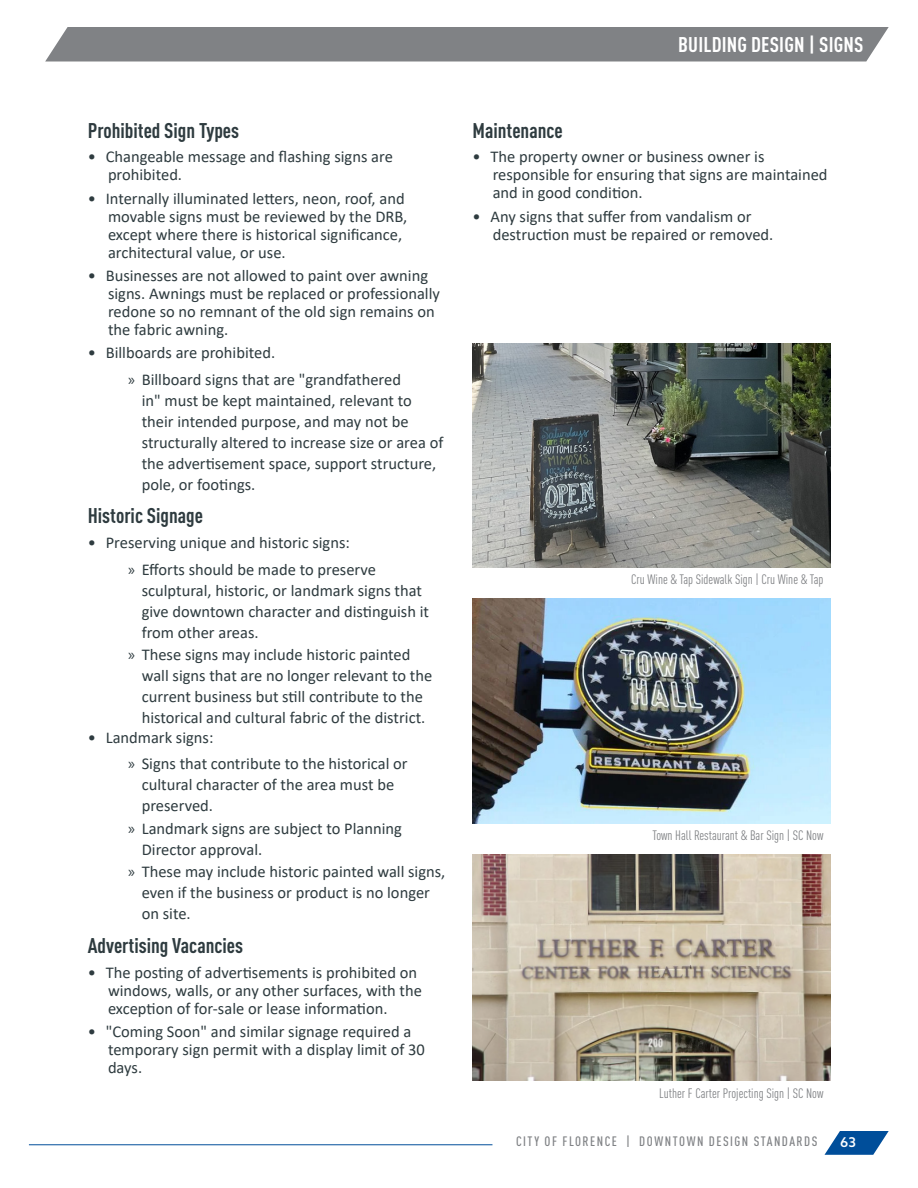
<style>
.page{position:relative;width:918px;height:1188px;background:#fff}
.page>*{position:absolute;margin:0;border:0;box-sizing:border-box;transform-origin:0 0}
.Heading_4{font:700 condensed 21px "DINOT";color:#2e3b3f}
.Page_Section_Header-_Right{font:700 condensed 21px "DINOT";letter-spacing:.01em;color:#fff}
.t1{font:16.5px/21px "Calibri";color:#2e3b3f}
.Source{font:condensed 13.5px "DINOT";color:#808285}
.t2{font:500 condensed 13.5px "DINOT";letter-spacing:.11em;color:#808285}
.t3{font:500 13.5px "Azo Sans";color:#fff}
.s1{font-family:"Myriad Pro"}
</style>
<div class="page">
<img style="left:472px;top:599px;width:358px;height:224px">
<img style="left:472px;top:855px;width:358px;height:225px">
<img style="left:472px;top:343px;width:358px;height:224px">
<hr style="left:29px;top:1144px;width:463px;height:1px;background:#004e9a">
<svg style="left:825px;top:1131px;width:64px;height:24px"></svg>
<div style="left:45px;top:27px;width:844px;height:35px;background:#808285"></div>
<p class="Heading_4" style="left:88px;top:117px;width:153px">Prohibited Sign Types</p>
<p class="t1" style="left:108px;top:147px;width:286px;line-height:18px;text-indent:-20px">• Changeable message and flashing signs are prohibited.</p>
<p class="t1" style="left:108px;top:189px;width:301px;line-height:18px;text-indent:-20px">• Internally illuminated letters, neon, roof, and movable signs must be reviewed by the DRB, except where there is historical significance, architectural value, or use.</p>
<p class="t1" style="left:108px;top:266px;width:333px;line-height:18px;text-indent:-20px">• Businesses are not allowed to paint over awning signs. Awnings must be replaced or professionally redone so no remnant of the old sign remains on the fabric awning.</p>
<p class="t1" style="left:88px;top:342px;width:189px">• Billboards are prohibited.</p>
<p class="t1" style="left:142px;top:369px;width:303px;text-indent:-14px"><span class="s1">»</span> Billboard signs that are "grandfathered<br>in" must be kept maintained, relevant to their intended purpose, and may not be structurally altered to increase size or area of the advertisement space, support structure, pole, or footings.</p>
<p class="Heading_4" style="left:88px;top:503px;width:117px">Historic Signage</p>
<p class="t1" style="left:88px;top:532px;width:264px">• Preserving unique and historic signs:</p>
<p class="t1" style="left:142px;top:558px;width:289px;text-indent:-14px"><span class="s1">»</span> Efforts should be made to preserve sculptural, historic, or landmark signs that give downtown character and distinguish it from other areas.</p>
<p class="t1" style="left:142px;top:644px;width:292px;text-indent:-14px"><span class="s1">»</span> These signs may include historic painted wall signs that are no longer relevant to the current business but still contribute to the historical and cultural fabric of the district.</p>
<p class="t1" style="left:88px;top:726px;width:127px">• Landmark signs:</p>
<p class="t1" style="left:142px;top:753px;width:267px;text-indent:-14px"><span class="s1">»</span> Signs that contribute to the historical or cultural character of the area must be preserved.</p>
<p class="t1" style="left:142px;top:817px;width:262px;text-indent:-14px"><span class="s1">»</span> Landmark signs are subject to Planning<br>Director approval.</p>
<p class="t1" style="left:142px;top:861px;width:305px;text-indent:-14px"><span class="s1">»</span> These may include historic painted wall signs, even if the business or product is no longer on site.</p>
<p class="Heading_4" style="left:88px;top:933px;width:157px">Advertising Vacancies</p>
<p class="t1" style="left:108px;top:963px;width:316px;line-height:18px;text-indent:-20px">• The posting of advertisements is prohibited on windows, walls, or any other surfaces, with the exception of for-sale or lease information.</p>
<p class="t1" style="left:108px;top:1022px;width:318px;line-height:18px;text-indent:-20px">• "Coming Soon" and similar signage required a temporary sign permit with a display limit of 30 days.</p>
<p class="Page_Section_Header-_Right" style="left:678px;top:32px;width:187px">BUILDING DESIGN | SIGNS</p>
<p class="Heading_4" style="left:472px;top:117px;width:92px">Maintenance</p>
<p class="t1" style="left:493px;top:147px;width:336px;line-height:18px;text-indent:-20px">• The property owner or business owner is responsible for ensuring that signs are maintained and in good condition.</p>
<p class="t1" style="left:493px;top:207px;width:282px;line-height:18px;text-indent:-20px">• Any signs that suffer from vandalism or destruction must be repaired or removed.</p>
<p class="Source" style="left:631px;top:572px;width:194px">Cru Wine &amp; Tap Sidewalk Sign | Cru Wine &amp; Tap</p>
<p class="Source" style="left:652px;top:828px;width:173px">Town Hall Restaurant &amp; Bar Sign | SC Now</p>
<p class="Source" style="left:659px;top:1085px;width:166px">Luther F Carter Projecting Sign | SC Now</p>
<p class="t2" style="left:516px;top:1133px;width:303px">CITY OF FLORENCE | DOWNTOWN DESIGN STANDARDS</p>
<p class="t3" style="left:840px;top:1133px;width:17px">63</p>
</div>
